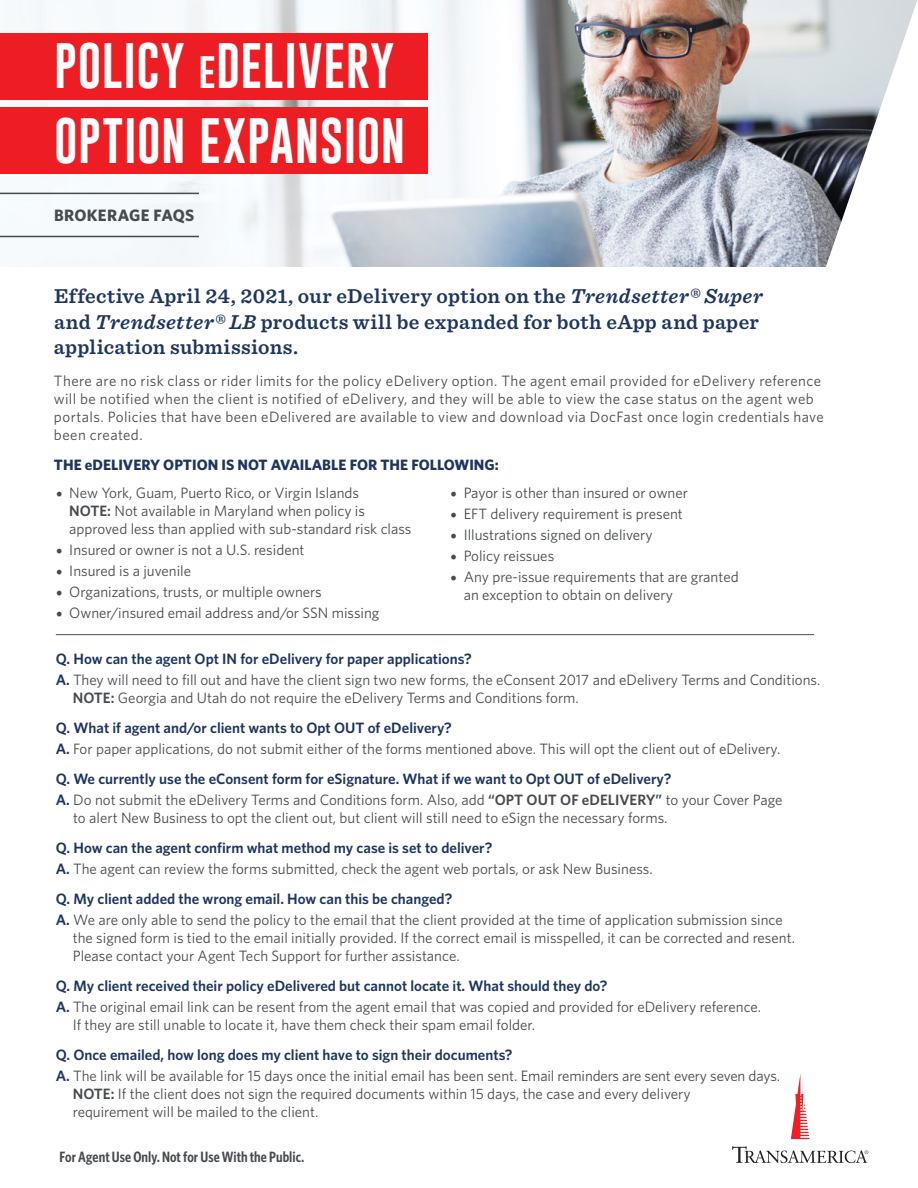
<style>
.page{position:relative;width:918px;height:1188px;background:#fff}
.page>*{position:absolute;margin:0;border:0;box-sizing:border-box;transform-origin:0 0}
.t1{font:46.8px/75.2px "Gobold";letter-spacing:.015em;color:#fff}
.t2{font:600 21px/25.5px "Sentinel";letter-spacing:.015em;color:#1e355e}
.t3{font:700 16.5px "Whitney";letter-spacing:.015em;color:#474b4f}
.t4{font:15px/18px "Whitney";color:#474b4f}
.t5{font:15px/18px "Whitney";letter-spacing:.025em;color:#474b4f}
.t6{font:700 15px "Whitney";color:#1e355e}
.t7{font:600 15px "Whitney Condensed";letter-spacing:.005em;color:#474b4f}
.s1{font-size:37.5px}
.s2{font-style:italic}
.s3{font-family:"Minion Pro";font-size:18px}
.s4{font-weight:600}
.s5{font-weight:600;color:#1e355e}
</style>
<div class="page">
<img style="left:0;top:0;width:823px;height:266px">
<svg style="left:823px;top:0;width:94px;height:267px"></svg>
<div style="left:0;top:33px;width:428px;height:66px;background:#ed1d24"></div>
<div style="left:0;top:108px;width:428px;height:66px;background:#ed1d24"></div>
<svg style="left:732px;top:1146px;width:136px;height:17px"></svg>
<svg style="left:791px;top:1074px;width:19px;height:65px"></svg>
<hr style="left:56px;top:634px;width:758px;height:1px;background:#474b4f">
<hr style="left:0;top:193px;width:199px;height:1px;background:#474b4f">
<hr style="left:0;top:236px;width:199px;height:1px;background:#474b4f">
<h1 class="t1" style="left:54px;top:28px;width:353px">POLICY <span class="s1">e</span>DELIVERY<br>OPTION EXPANSION</h1>
<p class="t3" style="left:54px;top:204px;width:142px">BROKERAGE FAQS</p>
<h2 class="t2" style="left:54px;top:282px;width:710px">Effective April 24, 2021, our eDelivery option on the <span class="s2">Trendsetter® Super </span>and <span class="s2">Trendsetter® LB</span> products will be expanded for both eApp and paper application submissions.</h2>
<p class="t5" style="left:54px;top:371px;width:771px">There are no risk class or rider limits for the policy eDelivery option. The agent email provided for eDelivery reference will be notified when the client is notified of eDelivery, and they will be able to view the case status on the agent web portals. Policies that have been eDelivered are available to view and download via DocFast once login credentials have been created.</p>
<p class="t6" style="left:54px;top:454px;width:446px">THE eDELIVERY OPTION IS NOT AVAILABLE FOR THE FOLLOWING:</p>
<p class="t4" style="left:69px;top:483px;width:344px;text-indent:-14px"><span class="s3">•</span> New York, Guam, Puerto Rico, or Virgin Islands<br><span class="s4">NOTE:</span> Not available in Maryland when policy is approved less than applied with sub-standard risk class</p>
<p class="t4" style="left:56px;top:540px;width:250px"><span class="s3">•</span> Insured or owner is not a U.S. resident</p>
<p class="t4" style="left:56px;top:561px;width:137px"><span class="s3">•</span> Insured is a juvenile</p>
<p class="t4" style="left:56px;top:582px;width:268px"><span class="s3">•</span> Organizations, trusts, or multiple owners</p>
<p class="t4" style="left:56px;top:603px;width:325px"><span class="s3">•</span> Owner/insured email address and/or SSN missing</p>
<p class="t4" style="left:450px;top:483px;width:239px"><span class="s3">•</span> Payor is other than insured or owner</p>
<p class="t4" style="left:450px;top:504px;width:234px"><span class="s3">•</span> EFT delivery requirement is present</p>
<p class="t4" style="left:450px;top:525px;width:204px"><span class="s3">•</span> Illustrations signed on delivery</p>
<p class="t4" style="left:450px;top:546px;width:106px"><span class="s3">•</span> Policy reissues</p>
<p class="t4" style="left:464px;top:567px;width:277px;text-indent:-14px"><span class="s3">•</span> Any pre-issue requirements that are granted an exception to obtain on delivery</p>
<p class="t4" style="left:56px;top:648px;width:766px;line-height:21px"><span class="s5">Q. How can the agent Opt IN for eDelivery for paper applications?<br>A.</span> They will need to fill out and have the client sign two new forms, the eConsent 2017 and eDelivery Terms and Conditions.</p>
<p class="t4" style="left:56px;top:682px;width:524px;line-height:30px;text-indent:17px"><span class="s4">NOTE:</span> Georgia and Utah do not require the eDelivery Terms and Conditions form.<br><span class="s5">Q. What if agent and/or client wants to Opt OUT of eDelivery?</span></p>
<p class="t4" style="left:56px;top:733px;width:726px;line-height:30px"><span class="s5">A.</span> For paper applications, do not submit either of the forms mentioned above. This will opt the client out of eDelivery.<br><span class="s5">Q. We currently use the eConsent form for eSignature. What if we want to Opt OUT of eDelivery?</span></p>
<p class="t4" style="left:73px;top:790px;width:711px;text-indent:-17px"><span class="s5">A.</span> Do not submit the eDelivery Terms and Conditions form. Also, add <span class="s4">“OPT OUT OF eDELIVERY”</span> to your Cover Page to alert New Business to opt the client out, but client will still need to eSign the necessary forms.</p>
<p class="t4" style="left:56px;top:837px;width:598px;line-height:21px"><span class="s5">Q. How can the agent confirm what method my case is set to deliver?<br>A.</span> The agent can review the forms submitted, check the agent web portals, or ask New Business.</p>
<p class="t4" style="left:56px;top:888px;width:728px;line-height:21px"><span class="s5">Q. My client added the wrong email. How can this be changed?<br>A.</span> We are only able to send the policy to the email that the client provided at the time of application submission since</p>
<p class="t4" style="left:73px;top:928px;width:724px">the signed form is tied to the email initially provided. If the correct email is misspelled, it can be corrected and resent.<br>Please contact your Agent Tech Support for further assistance.</p>
<p class="t4" style="left:56px;top:975px;width:707px;line-height:21px"><span class="s5">Q. My client received their policy eDelivered but cannot locate it. What should they do?<br>A.</span> The original email link can be resent from the agent email that was copied and provided for eDelivery reference.</p>
<p class="t4" style="left:73px;top:1015px;width:464px">If they are still unable to locate it, have them check their spam email folder.</p>
<p class="t4" style="left:56px;top:1044px;width:726px;line-height:21px"><span class="s5">Q. Once emailed, how long does my client have to sign their documents?<br>A.</span> The link will be available for 15 days once the initial email has been sent. Email reminders are sent every seven days.</p>
<p class="t4" style="left:73px;top:1084px;width:619px"><span class="s4">NOTE:</span> If the client does not sign the required documents within 15 days, the case and every delivery requirement will be mailed to the client.</p>
<p class="t7" style="left:59px;top:1147px;width:246px">For Agent Use Only. Not for Use With the Public.</p>
</div>
